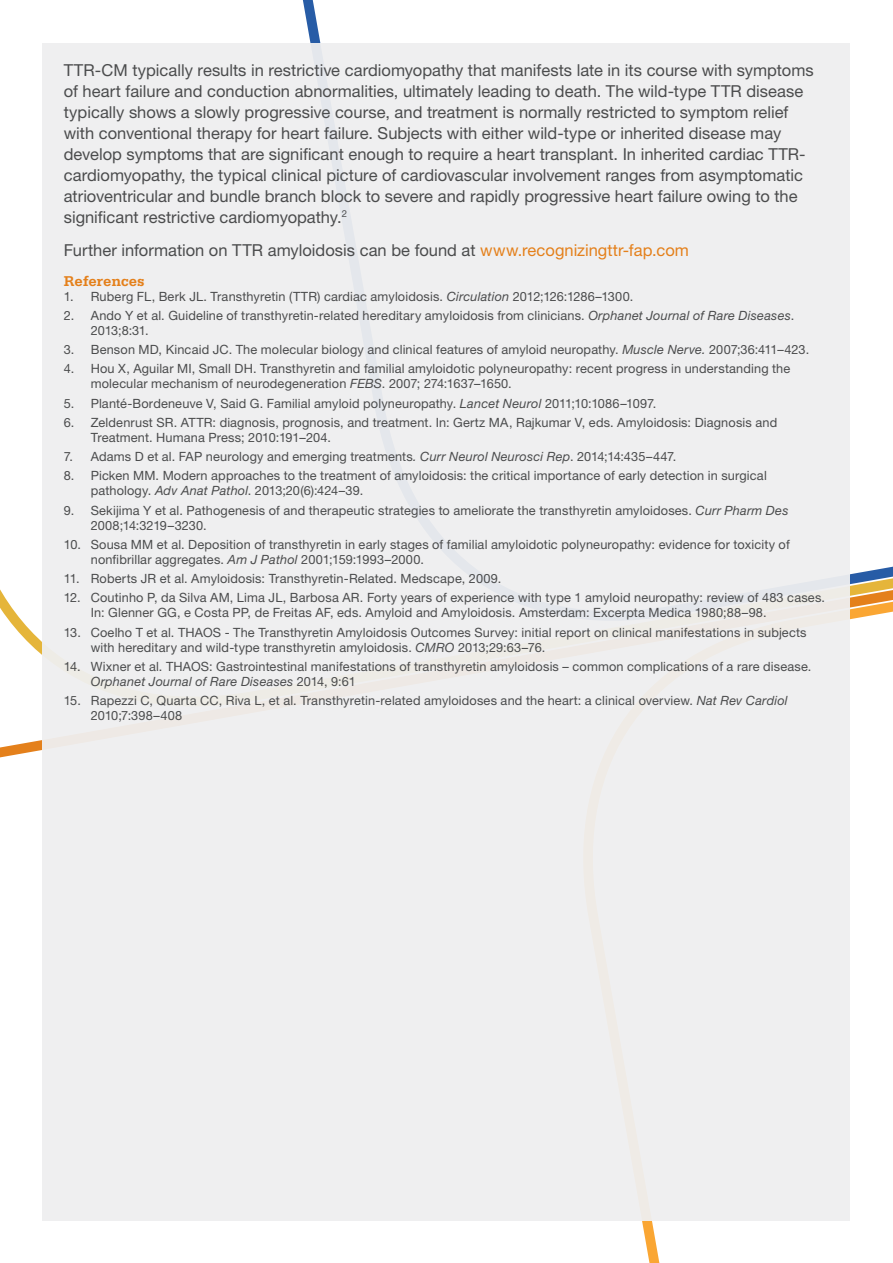
<style>
.page{position:relative;width:893px;height:1263px;background:#fff}
.page>*{position:absolute;margin:0;border:0;box-sizing:border-box;transform-origin:0 0}
.Text{font:16.5px/21px "Helvetica Neue LT Std";color:#4b4c4d}
.Ref_Head{font:700 15px "Serifa Std";letter-spacing:-.01em;color:#e4801b}
.t1{font:12.75px/15px "Helvetica Neue LT Std";letter-spacing:.01em;color:#4b4c4d}
.s1{color:#e4801b}
.s2{font-style:italic}
</style>
<div class="page">
<svg style="left:558px;top:566px;width:335px;height:697px"></svg>
<div style="left:43px;top:43px;width:807px;height:1177px;background:#efeff0"></div>
<p class="Text" style="left:64px;top:59px;width:751px">TTR-CM typically results in restrictive cardiomyopathy that manifests late in its course with symptoms of heart failure and conduction abnormalities, ultimately leading to death. The wild-type TTR disease typically shows a slowly progressive course, and treatment is normally restricted to symptom relief with conventional therapy for heart failure. Subjects with either wild-type or inherited disease may develop symptoms that are significant enough to require a heart transplant. In inherited cardiac TTR&shy;cardiomyopathy, the typical clinical picture of cardiovascular involvement ranges from asymptomatic atrioventricular and bundle branch block to severe and rapidly progressive heart failure owing to the significant restrictive cardiomyopathy.<sup>2</sup></p>
<p class="Text" style="left:64px;top:240px;width:627px">Further information on TTR amyloidosis can be found at <span class="s1">www.recognizingttr-fap.com</span></p>
<p class="Ref_Head" style="left:64px;top:272px;width:82px">References</p>
<p class="t1" style="left:64px;top:288px;width:571px">1. Ruberg FL, Berk JL. Transthyretin (TTR) cardiac amyloidosis. <span class="s2">Circulation</span> 2012;126:1286–1300.</p>
<p class="t1" style="left:91px;top:308px;width:705px;text-indent:-27px">2. Ando Y et al. Guideline of transthyretin-related hereditary amyloidosis from clinicians. <span class="s2">Orphanet Journal of Rare Diseases</span>.<br>2013;8:31.</p>
<p class="t1" style="left:64px;top:342px;width:747px">3. Benson MD, Kincaid JC. The molecular biology and clinical features of amyloid neuropathy. <span class="s2">Muscle Nerve.</span> 2007;36:411–423.</p>
<p class="t1" style="left:91px;top:361px;width:701px;text-indent:-27px">4. Hou X, Aguilar MI, Small DH. Transthyretin and familial amyloidotic polyneuropathy: recent progress in understanding the molecular mechanism of neurodegeneration <span class="s2">FEBS</span>. 2007; 274:1637–1650.</p>
<p class="t1" style="left:64px;top:395px;width:594px">5. Planté-Bordeneuve V, Said G. Familial amyloid polyneuropathy. <span class="s2">Lancet Neurol</span> 2011;10:1086–1097.</p>
<p class="t1" style="left:91px;top:415px;width:688px;text-indent:-27px">6. Zeldenrust SR. ATTR: diagnosis, prognosis, and treatment. In: Gertz MA, Rajkumar V, eds. Amyloidosis: Diagnosis and<br>Treatment. Humana Press; 2010:191–204.</p>
<p class="t1" style="left:64px;top:449px;width:614px">7. Adams D et al. FAP neurology and emerging treatments<span class="s2">. Curr Neurol Neurosci Rep</span>. 2014;14:435–447.</p>
<p class="t1" style="left:91px;top:468px;width:677px;text-indent:-27px">8. Picken MM. Modern approaches to the treatment of amyloidosis: the critical importance of early detection in surgical pathology. <span class="s2">Adv Anat Pathol</span>. 2013;20(6):424–39.</p>
<p class="t1" style="left:91px;top:502px;width:699px;text-indent:-27px">9. Sekijima Y et al. Pathogenesis of and therapeutic strategies to ameliorate the transthyretin amyloidoses. <span class="s2">Curr Pharm Des<br></span>2008;14:3219–3230.</p>
<p class="t1" style="left:91px;top:537px;width:700px;text-indent:-27px">10. Sousa MM et al. Deposition of transthyretin in early stages of familial amyloidotic polyneuropathy: evidence for toxicity of nonfibrillar aggregates. <span class="s2">Am J Pathol</span> 2001;159:1993–2000.</p>
<p class="t1" style="left:64px;top:571px;width:439px">11. Roberts JR et al. Amyloidosis: Transthyretin-Related. Medscape, 2009.</p>
<p class="t1" style="left:91px;top:590px;width:736px;text-indent:-27px">12. Coutinho P, da Silva AM, Lima JL, Barbosa AR. Forty years of experience with type 1 amyloid neuropathy: review of 483 cases.<br>In: Glenner GG, e Costa PP, de Freitas AF, eds. Amyloid and Amyloidosis. Amsterdam: Excerpta Medica 1980;88–98.</p>
<p class="t1" style="left:91px;top:624px;width:717px;text-indent:-27px">13. Coelho T et al. THAOS - The Transthyretin Amyloidosis Outcomes Survey: initial report on clinical manifestations in subjects with hereditary and wild-type transthyretin amyloidosis. <span class="s2">CMRO</span> 2013;29:63–76.</p>
<p class="t1" style="left:91px;top:659px;width:722px;text-indent:-27px">14. Wixner et al. THAOS: Gastrointestinal manifestations of transthyretin amyloidosis – common complications of a rare disease.<br><span class="s2">Orphanet Journal of Rare Diseases</span> 2014, 9:61</p>
<p class="t1" style="left:91px;top:693px;width:698px;text-indent:-27px">15. Rapezzi C, Quarta CC, Riva L, et al. Transthyretin-related amyloidoses and the heart: a clinical overview. <span class="s2">Nat Rev Cardiol<br></span>2010;7:398–408</p>
</div>
